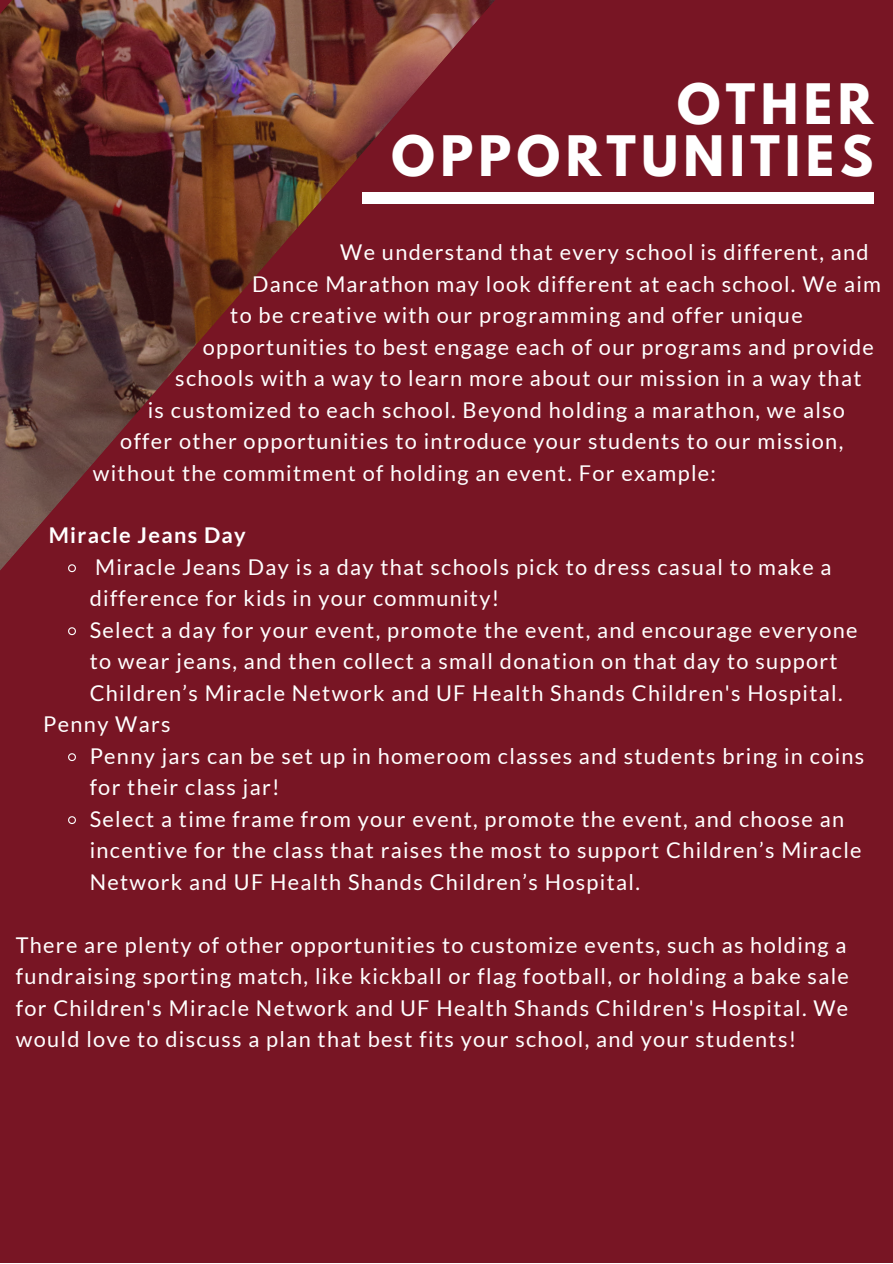
<style>
.page{position:relative;width:893px;height:1264px;background:#fff}
.page>*{position:absolute;margin:0;border:0;box-sizing:border-box;transform-origin:0 0}
.t1{font:700 49.35px "League Spartan";letter-spacing:.11em;color:#fff}
.t2{font:21.75px/31.5px "Lato";letter-spacing:.06em;color:#fff}
.t3{font:700 21.75px "Lato";letter-spacing:.06em;color:#fff}
</style>
<div class="page">
<div style="left:0;top:0;width:892px;height:1262px;background:#781524"></div>
<svg style="left:0;top:0;width:764px;height:570px"></svg>
<svg style="left:0;top:0;width:43px;height:255px;background:#552922"></svg>
<svg style="left:67px;top:563px;width:10px;height:10px"></svg>
<svg style="left:68px;top:627px;width:8px;height:9px"></svg>
<svg style="left:68px;top:753px;width:8px;height:9px"></svg>
<svg style="left:68px;top:816px;width:8px;height:8px"></svg>
<div style="left:361px;top:193px;width:512px;height:11px;background:#fff"></div>
<p class="t1" style="left:677px;top:80px;width:198px">OTHER</p>
<p class="t1" style="left:391px;top:131px;width:483px">OPPORTUNITIES</p>
<p class="t2" style="left:340px;top:236px;width:530px">We understand that every school is different, and</p>
<p class="t2" style="left:252px;top:267px;width:630px">Dance Marathon may look different at each school. We aim</p>
<p class="t2" style="left:230px;top:299px;width:574px">to be creative with our programming and offer unique</p>
<p class="t2" style="left:203px;top:330px;width:672px">opportunities to best engage each of our programs and provide</p>
<p class="t2" style="left:175px;top:362px;width:687px">schools with a way to learn more about our mission in a way that</p>
<p class="t2" style="left:148px;top:393px;width:698px">is customized to each school. Beyond holding a marathon, we also</p>
<p class="t2" style="left:120px;top:425px;width:724px">offer other opportunities to introduce your students to our mission,</p>
<p class="t2" style="left:93px;top:456px;width:624px">without the commitment of holding an event. For example:</p>
<p class="t3" style="left:49px;top:522px;width:198px">Miracle Jeans Day</p>
<p class="t2" style="left:90px;top:551px;width:743px">Miracle Jeans Day is a day that schools pick to dress casual to make a difference for kids in your community!</p>
<p class="t2" style="left:90px;top:613px;width:769px">Select a day for your event, promote the event, and encourage everyone to wear jeans, and then collect a small donation on that day to support<br>Children’s Miracle Network and UF Health Shands Children's Hospital.</p>
<p class="t2" style="left:43px;top:708px;width:129px">Penny Wars</p>
<p class="t2" style="left:90px;top:739px;width:776px">Penny jars can be set up in homeroom classes and students bring in coins for their class jar!</p>
<p class="t2" style="left:90px;top:802px;width:773px">Select a time frame from your event, promote the event, and choose an incentive for the class that raises the most to support Children’s Miracle<br>Network and UF Health Shands Children’s Hospital.</p>
<p class="t2" style="left:16px;top:928px;width:834px;text-align:justify">There are plenty of other opportunities to customize events, such as holding a fundraising sporting match, like kickball or flag football, or holding a bake sale for Children's Miracle Network and UF Health Shands Children's Hospital. We would love to discuss a plan that best fits your school, and your students!</p>
</div>
